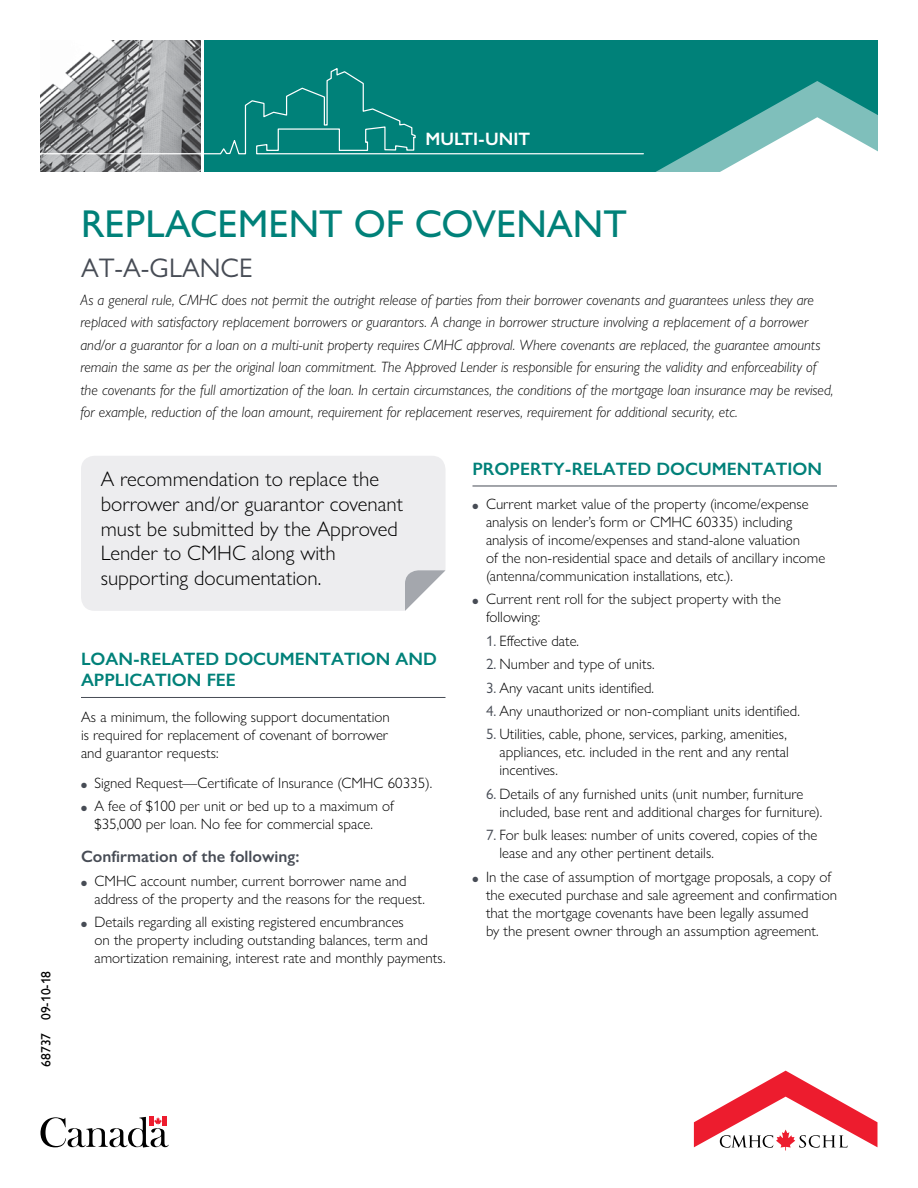
<style>
.page{position:relative;width:918px;height:1188px;background:#fff}
.page>*{position:absolute;margin:0;border:0;box-sizing:border-box;transform-origin:0 0}
.H1_MU_Title{font:500 39px "Gill Sans Nova";color:#008179}
.H1_MU_Title-2{font:27px "Gill Sans Nova";color:#474c55}
.P_MU_Intro{font:300 21px/24.8px "Gill Sans Nova";color:#000}
.H2_MU_Subhead1{font:600 18px/21.6px "Gill Sans Nova";color:#008179}
.t1{font:600 18px "Gill Sans Nova";color:#fff}
.H3_MU_Subhead2{font:600 16.5px "Gill Sans Nova";color:#474c55}
.P_MU_Body{font:300 15px/18px "Gill Sans Nova";color:#000}
.P_MU_Intro_Italic{font:italic 300 15px/22.5px "Gill Sans Nova";color:#000}
.P_OPIMS{font:500 13.5px "Gill Sans Nova";color:#000}
.s1{color:#474c55}
.s2{font-weight:400;color:#474c55}
</style>
<div class="page">
<div style="left:81px;top:456px;width:365px;height:155px;background:#ededef;border-radius:14px"></div>
<svg style="left:405px;top:570px;width:41px;height:41px;background:#d3d5d8"></svg>
<hr style="left:81px;top:697px;width:365px;height:1px;background:#474c55">
<hr style="left:472px;top:486px;width:365px;height:1px;background:#474c55">
<img style="left:40px;top:40px;width:161px;height:132px">
<div style="left:204px;top:40px;width:674px;height:132px;background:#008179"></div>
<svg style="left:656px;top:81px;width:222px;height:91px"></svg>
<svg style="left:40px;top:67px;width:604px;height:88px"></svg>
<svg style="left:40px;top:1117px;width:129px;height:31px"></svg>
<svg style="left:694px;top:1071px;width:183px;height:79px"></svg>
<p class="P_OPIMS" style="left:38px;top:1066px;width:97px;rotate:-90deg">68737 09-10-18</p>
<p class="t1" style="left:426px;top:128px;width:106px">MULTI-UNIT</p>
<h1 class="H1_MU_Title" style="left:81px;top:200px;width:547px">REPLACEMENT OF COVENANT</h1>
<h1 class="H1_MU_Title-2" style="left:81px;top:251px;width:173px">AT-A-GLANCE</h1>
<p class="P_MU_Intro_Italic" style="left:80px;top:288px;width:755px">As a general rule, CMHC does not permit the outright release of parties from their borrower covenants and guarantees unless they are replaced with satisfactory replacement borrowers or guarantors. A change in borrower structure involving a replacement of a borrower and/or a guarantor for a loan on a multi-unit property requires CMHC approval. Where covenants are replaced, the guarantee amounts remain the same as per the original loan commitment. The Approved Lender is responsible for ensuring the validity and enforceability of the covenants for the full amortization of the loan. In certain circumstances, the conditions of the mortgage loan insurance may be revised, for example, reduction of the loan amount, requirement for replacement reserves, requirement for additional security, etc.</p>
<p class="P_MU_Intro" style="left:101px;top:466px;width:304px">A recommendation to replace the borrower and/or guarantor covenant must be submitted by the Approved<br>Lender to CMHC along with supporting documentation.</p>
<h2 class="H2_MU_Subhead1" style="left:81px;top:648px;width:357px">LOAN-RELATED DOCUMENTATION AND<br>APPLICATION FEE</h2>
<p class="P_MU_Body" style="left:81px;top:708px;width:310px;text-align:justify">As a minimum, the following support documentation is required for replacement of covenant of borrower and guarantor requests:</p>
<p class="P_MU_Body" style="left:81px;top:774px;width:353px"><span class="s1">●</span> Signed Request—Certificate of Insurance (CMHC 60335).</p>
<p class="P_MU_Body" style="left:81px;top:797px;width:314px;text-align:center"><span class="s1">●</span> A fee of $100 per unit or bed up to a maximum of $35,000 per loan. No fee for commercial space.</p>
<h3 class="H3_MU_Subhead2" style="left:81px;top:847px;width:220px">Confirmation of the following:</h3>
<p class="P_MU_Body" style="left:94px;top:872px;width:332px;text-indent:-13px"><span class="s1">●</span> CMHC account number, current borrower name and address of the property and the reasons for the request.</p>
<p class="P_MU_Body" style="left:94px;top:913px;width:352px;text-indent:-13px"><span class="s1">●</span> Details regarding all existing registered encumbrances<br>on the property including outstanding balances, term and amortization remaining, interest rate and monthly payments.</p>
<h2 class="H2_MU_Subhead1" style="left:472px;top:458px;width:351px">PROPERTY-RELATED DOCUMENTATION</h2>
<p class="P_MU_Body" style="left:486px;top:495px;width:341px;text-indent:-13px"><span class="s1">●</span> Current market value of the property (income/expense analysis on lender’s form or CMHC 60335) including analysis of income/expenses and stand-alone valuation<br>of the non-residential space and details of ancillary income (antenna/communication installations, etc.).</p>
<p class="P_MU_Body" style="left:486px;top:590px;width:296px;text-indent:-13px"><span class="s1">●</span> Current rent roll for the subject property with the following:</p>
<p class="P_MU_Body" style="left:486px;top:632px;width:95px"><span class="s2">1.</span> Effective date.</p>
<p class="P_MU_Body" style="left:486px;top:655px;width:170px"><span class="s2">2.</span> Number and type of units.</p>
<p class="P_MU_Body" style="left:486px;top:678px;width:170px"><span class="s2">3.</span> Any vacant units identified.</p>
<p class="P_MU_Body" style="left:486px;top:702px;width:315px"><span class="s2">4.</span> Any unauthorized or non-compliant units identified.</p>
<p class="P_MU_Body" style="left:500px;top:725px;width:291px;text-indent:-14px"><span class="s2">5.</span> Utilities, cable, phone, services, parking, amenities, appliances, etc. included in the rent and any rental incentives.</p>
<p class="P_MU_Body" style="left:500px;top:785px;width:324px;text-indent:-14px"><span class="s2">6.</span> Details of any furnished units (unit number, furniture included, base rent and additional charges for furniture).</p>
<p class="P_MU_Body" style="left:500px;top:826px;width:319px;text-indent:-14px"><span class="s2">7.</span> For bulk leases: number of units covered, copies of the lease and any other pertinent details.</p>
<p class="P_MU_Body" style="left:486px;top:867px;width:353px;text-indent:-13px"><span class="s1">●</span> In the case of assumption of mortgage proposals, a copy of the executed purchase and sale agreement and confirmation that the mortgage covenants have been legally assumed<br>by the present owner through an assumption agreement.</p>
</div>
